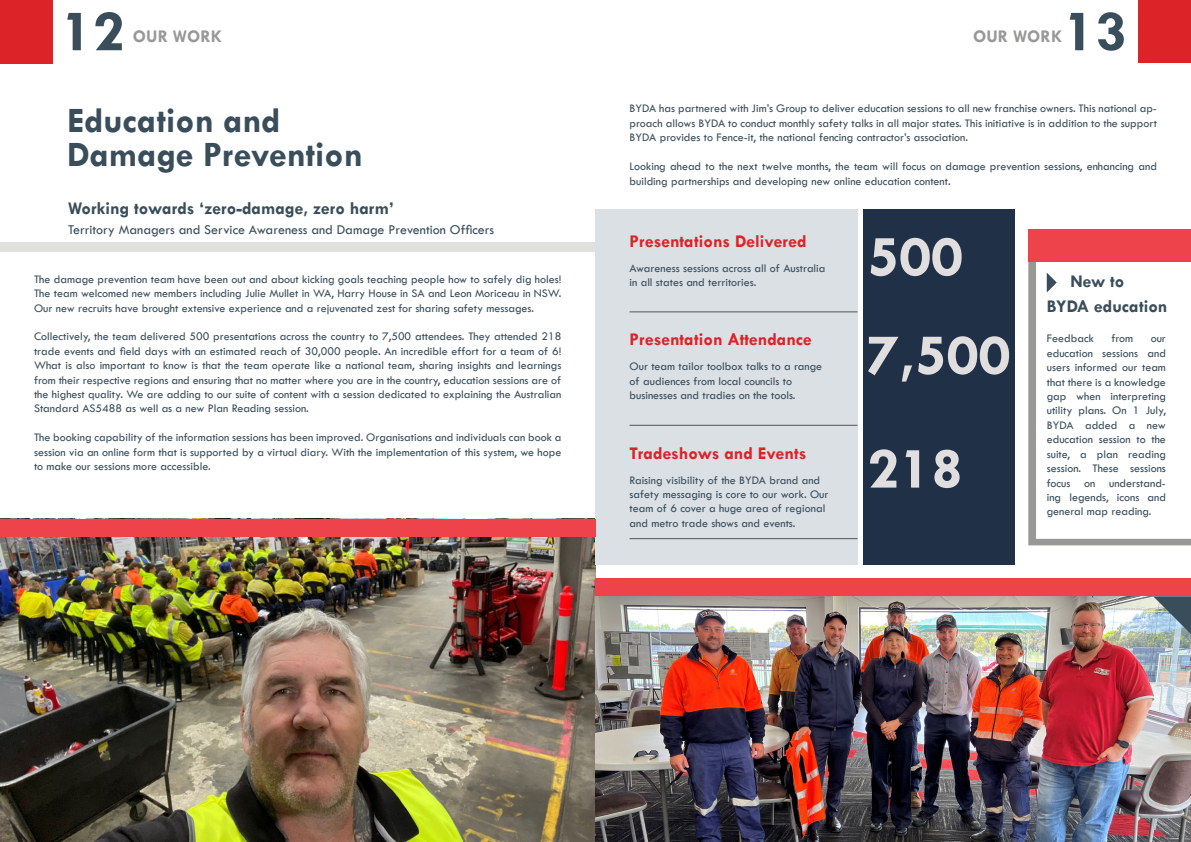
<style>
.page{position:relative;width:1191px;height:842px;background:#fff}
.page>*{position:absolute;margin:0;border:0;box-sizing:border-box;transform-origin:0 0}
.t1{font:700 60px "Tw Cen";color:#e0dede}
.t2{font:700 60px "Tw Cen";color:#394d5a}
.t3{font:700 36px/34.6px "Tw Cen";color:#394d5a}
.t4{font:700 18px "Tw Cen";color:#db2328}
.t5{font:700 18px "Tw Cen";color:#394d5a}
.t6{font:700 18px "Tw Cen";color:#989897}
.t7{font:14px "Tw Cen";color:#394d5a}
.t8{font:12px/14.4px "Tw Cen";color:#394d5a;text-align:justify}
</style>
<div class="page">
<div style="left:863px;top:210px;width:151px;height:355px;background:#203147"></div>
<div style="left:0;top:0;width:53px;height:64px;background:#db2328"></div>
<div style="left:1138px;top:0;width:53px;height:63px;background:#db2328"></div>
<img style="left:0;top:537px;width:595px;height:305px">
<div style="left:595px;top:210px;width:262px;height:355px;background:#dbe0e5"></div>
<hr style="left:629px;top:311px;width:228px;height:1px;background:#535353">
<hr style="left:629px;top:425px;width:228px;height:1px;background:#535353">
<hr style="left:629px;top:538px;width:228px;height:1px;background:#535353">
<svg style="left:1028px;top:262px;width:163px;height:283px"></svg>
<div style="left:1028px;top:229px;width:163px;height:33px;background:#ef434b"></div>
<img style="left:595px;top:596px;width:596px;height:246px">
<svg style="left:1046px;top:273px;width:10px;height:19px"></svg>
<div style="left:595px;top:578px;width:596px;height:18px;background:#ef434b"></div>
<svg style="left:1153px;top:596px;width:38px;height:38px"></svg>
<div style="left:0;top:519px;width:595px;height:18px;background:#ef434b"></div>
<div style="left:0;top:243px;width:595px;height:9px;background:#e0e0df"></div>
<h1 class="t2" style="left:61px;top:-5px;width:65px">12</h1>
<h1 class="t2" style="left:1063px;top:-5px;width:65px">13</h1>
<h3 class="t6" style="left:133px;top:26px;width:91px">OUR WORK</h3>
<h3 class="t6" style="left:973px;top:26px;width:91px">OUR WORK</h3>
<h2 class="t3" style="left:67px;top:102px;width:297px">Education and<br>Damage Prevention</h2>
<h3 class="t5" style="left:68px;top:197px;width:327px">Working towards ‘zero-damage, zero harm’</h3>
<p class="t7" style="left:68px;top:221px;width:427px">Territory Managers and Service Awareness and Damage Prevention Officers</p>
<p class="t8" style="left:34px;top:272px;width:529px">The damage prevention team have been out and about kicking goals teaching people how to safely dig holes!<br>The team welcomed new members including Julie Mullet in WA, Harry House in SA and Leon Moriceau in NSW.<br>Our new recruits have brought extensive experience and a rejuvenated zest for sharing safety messages.</p>
<p class="t8" style="left:34px;top:329px;width:529px">Collectively, the team delivered 500 presentations across the country to 7,500 attendees. They attended 218 trade events and field days with an estimated reach of 30,000 people. An incredible effort for a team of 6!<br>What is also important to know is that the team operate like a national team, sharing insights and learnings from their respective regions and ensuring that no matter where you are in the country, education sessions are of the highest quality. We are adding to our suite of content with a session dedicated to explaining the Australian Standard AS5488 as well as a new Plan Reading session.</p>
<p class="t8" style="left:34px;top:430px;width:529px">The booking capability of the information sessions has been improved. Organisations and individuals can book a session via an online form that is supported by a virtual diary. With the implementation of this system, we hope to make our sessions more accessible.</p>
<p class="t8" style="left:629px;top:101px;width:529px">BYDA has partnered with Jim’s Group to deliver education sessions to all new franchise owners. This national ap&shy;proach allows BYDA to conduct monthly safety talks in all major states. This initiative is in addition to the support BYDA provides to Fence-it, the national fencing contractor’s association.</p>
<p class="t8" style="left:629px;top:159px;width:529px">Looking ahead to the next twelve months, the team will focus on damage prevention sessions, enhancing and building partnerships and developing new online education content.</p>
<h3 class="t4" style="left:629px;top:230px;width:179px">Presentations Delivered</h3>
<p class="t8" style="left:629px;top:261px;width:197px">Awareness sessions across all of Australia in all states and territories.</p>
<h3 class="t4" style="left:629px;top:329px;width:184px">Presentation Attendance</h3>
<p class="t8" style="left:629px;top:359px;width:194px">Our team tailor toolbox talks to a range of audiences from local councils to</p>
<p class="t8" style="left:629px;top:388px;width:167px">businesses and tradies on the tools.</p>
<h3 class="t4" style="left:629px;top:442px;width:178px">Tradeshows and Events</h3>
<p class="t8" style="left:629px;top:473px;width:200px">Raising visibility of the BYDA brand and safety messaging is core to our work. Our</p>
<p class="t8" style="left:629px;top:501px;width:197px">team of 6 cover a huge area of regional and metro trade shows and events.</p>
<h1 class="t1" style="left:867px;top:221px;width:97px">500</h1>
<h1 class="t1" style="left:867px;top:319px;width:145px">7,500</h1>
<h1 class="t1" style="left:867px;top:433px;width:97px">218</h1>
<h3 class="t5" style="left:1070px;top:271px;width:55px">New to</h3>
<h3 class="t5" style="left:1046px;top:295px;width:122px">BYDA education</h3>
<p class="t8" style="left:1046px;top:331px;width:49px">Feedback</p>
<p class="t8" style="left:1111px;top:331px;width:23px">from</p>
<p class="t8" style="left:1046px;top:331px;width:121px;text-indent:104px">our education sessions and users informed our team that there is a knowledge gap when interpreting utility plans. On 1 July, BYDA added a new education session to the suite, a plan reading session. These sessions focus on understand&shy;ing legends, icons and general map reading.</p>
</div>
